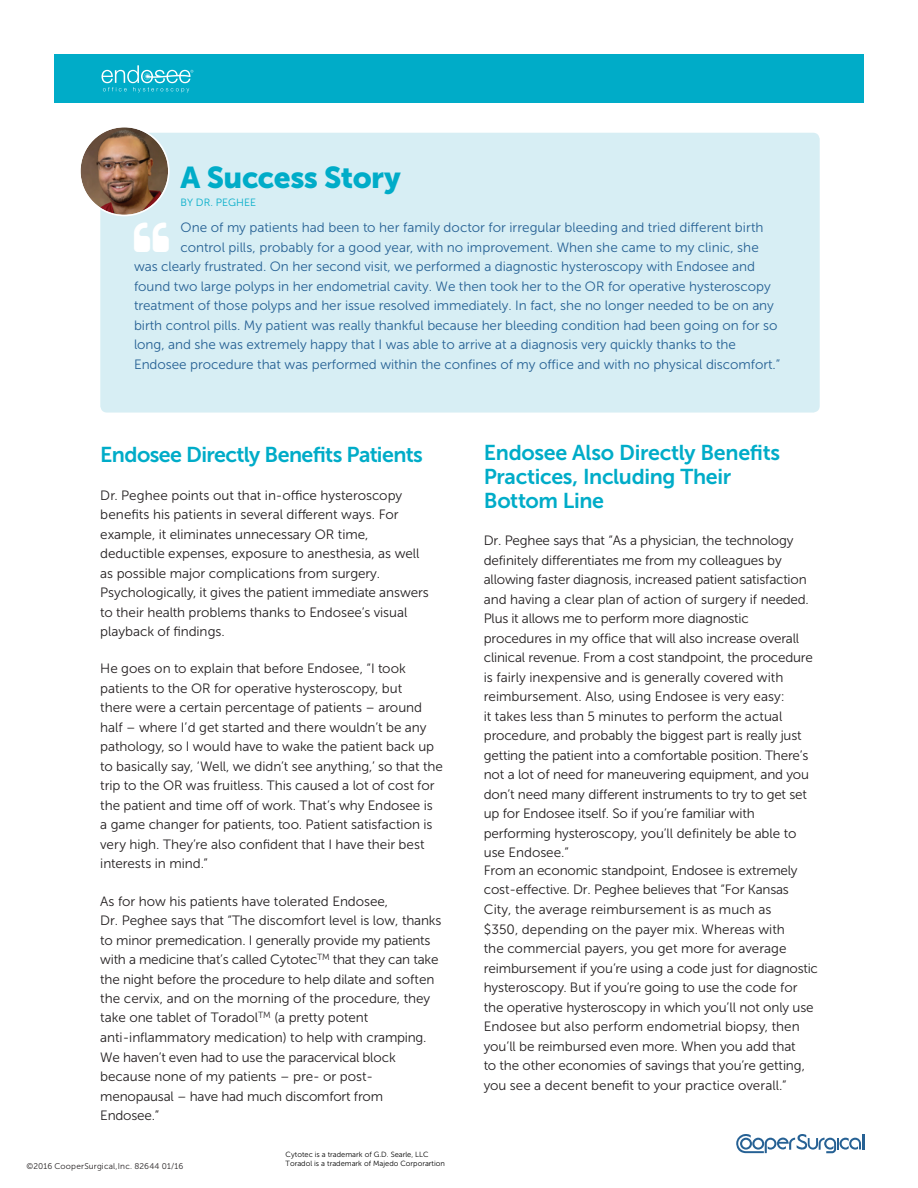
<style>
.page{position:relative;width:918px;height:1188px;background:#fff}
.page>*{position:absolute;margin:0;border:0;box-sizing:border-box;transform-origin:0 0}
.t1{font:30px "Museo Sans 900";letter-spacing:-.015em;color:#00acc8}
.t2{font:21.45px/24px "Museo Sans 700";letter-spacing:-.02em;color:#00acc8}
.t3{font:13.5px/19.5px "Museo Sans 300";letter-spacing:-.005em;color:#231f20}
.t4{font:13.5px "Museo Sans 300";letter-spacing:-.005em;color:#266194}
.t5{font:10.5px "Museo Sans 300";letter-spacing:.005em;color:#00acc8}
.t6{font:8.25px "Museo Sans 300";letter-spacing:.02em;color:#231f20}
.t7{font:7.5px/9px "Museo Sans 300";color:#000}
</style>
<div class="page">
<div style="left:54px;top:54px;width:810px;height:49px;background:#00acc8"></div>
<svg style="left:102px;top:65px;width:91px;height:27px"></svg>
<svg style="left:736px;top:1134px;width:128px;height:19px"></svg>
<div style="left:100px;top:133px;width:720px;height:280px;background:#d7eef4;border-radius:7px"></div>
<img style="left:80px;top:127px;width:90px;height:89px">
<h1 class="t1" style="left:181px;top:160px;width:222px">A Success Story</h1>
<p class="t5" style="left:181px;top:197px;width:77px">BY DR. PEGHEE</p>
<p class="t4" style="left:181px;top:220px;width:585px">One of my patients had been to her family doctor for irregular bleeding and tried different birth</p>
<p class="t4" style="left:181px;top:240px;width:580px">control pills, probably for a good year, with no improvement. When she came to my clinic, she</p>
<p class="t4" style="left:134px;top:259px;width:623px">was clearly frustrated. On her second visit, we performed a diagnostic hysteroscopy with Endosee and</p>
<p class="t4" style="left:134px;top:279px;width:638px">found two large polyps in her endometrial cavity. We then took her to the OR for operative hysteroscopy</p>
<p class="t4" style="left:134px;top:298px;width:641px">treatment of those polyps and her issue resolved immediately. In fact, she no longer needed to be on any</p>
<p class="t4" style="left:134px;top:318px;width:645px">birth control pills. My patient was really thankful because her bleeding condition had been going on for so</p>
<p class="t4" style="left:134px;top:337px;width:604px">long, and she was extremely happy that I was able to arrive at a diagnosis very quickly thanks to the</p>
<p class="t4" style="left:134px;top:357px;width:648px">Endosee procedure that was performed within the confines of my office and with no physical discomfort.”</p>
<h2 class="t2" style="left:100px;top:443px;width:324px">Endosee Directly Benefits Patients</h2>
<p class="t3" style="left:100px;top:485px;width:330px">Dr. Peghee points out that in-office hysteroscopy benefits his patients in several different ways. For example, it eliminates unnecessary OR time, deductible expenses, exposure to anesthesia, as well as possible major complications from surgery.<br>Psychologically, it gives the patient immediate answers to their health problems thanks to Endosee’s visual playback of findings.</p>
<p class="t3" style="left:100px;top:659px;width:344px">He goes on to explain that before Endosee, “I took patients to the OR for operative hysteroscopy, but<br>there were a certain percentage of patients – around half – where I’d get started and there wouldn’t be any pathology, so I would have to wake the patient back up to basically say, ‘Well, we didn’t see anything,’ so that the trip to the OR was fruitless. This caused a lot of cost for the patient and time off of work. That’s why Endosee is a game changer for patients, too. Patient satisfaction is very high. They’re also confident that I have their best interests in mind.”</p>
<p class="t3" style="left:100px;top:891px;width:343px">As for how his patients have tolerated Endosee,<br>Dr. Peghee says that “The discomfort level is low, thanks to minor premedication. I generally provide my patients with a medicine that’s called Cytotec<sup>TM</sup> that they can take the night before the procedure to help dilate and soften the cervix, and on the morning of the procedure, they take one tablet of Toradol<sup>TM</sup> (a pretty potent anti-inflammatory medication) to help with cramping.<br>We haven’t even had to use the paracervical block because none of my patients – pre- or post&shy;menopausal – have had much discomfort from Endosee.”</p>
<p class="t6" style="left:27px;top:1162px;width:158px">©2016 CooperSurgical,Inc. 82644 01/16</p>
<p class="t7" style="left:286px;top:1150px;width:161px">Cytotec is a trademark of G.D. Searle, LLC<br>Toradol is a trademark of Majedo Corporartion</p>
<h2 class="t2" style="left:484px;top:441px;width:298px">Endosee Also Directly Benefits<br>Practices, Including Their<br>Bottom Line</h2>
<p class="t3" style="left:484px;top:531px;width:331px">Dr. Peghee says that “As a physician, the technology definitely differentiates me from my colleagues by allowing faster diagnosis, increased patient satisfaction and having a clear plan of action of surgery if needed.<br>Plus it allows me to perform more diagnostic procedures in my office that will also increase overall clinical revenue. From a cost standpoint, the procedure is fairly inexpensive and is generally covered with reimbursement. Also, using Endosee is very easy:<br>it takes less than 5 minutes to perform the actual procedure, and probably the biggest part is really just getting the patient into a comfortable position. There’s not a lot of need for maneuvering equipment, and you don’t need many different instruments to try to get set up for Endosee itself. So if you’re familiar with performing hysteroscopy, you’ll definitely be able to use Endosee.”</p>
<p class="t3" style="left:484px;top:861px;width:336px">From an economic standpoint, Endosee is extremely cost-effective. Dr. Peghee believes that “For Kansas City, the average reimbursement is as much as<br>$350, depending on the payer mix. Whereas with<br>the commercial payers, you get more for average reimbursement if you’re using a code just for diagnostic hysteroscopy. But if you’re going to use the code for the operative hysteroscopy in which you’ll not only use Endosee but also perform endometrial biopsy, then you’ll be reimbursed even more. When you add that<br>to the other economies of savings that you’re getting, you see a decent benefit to your practice overall.”</p>
</div>
